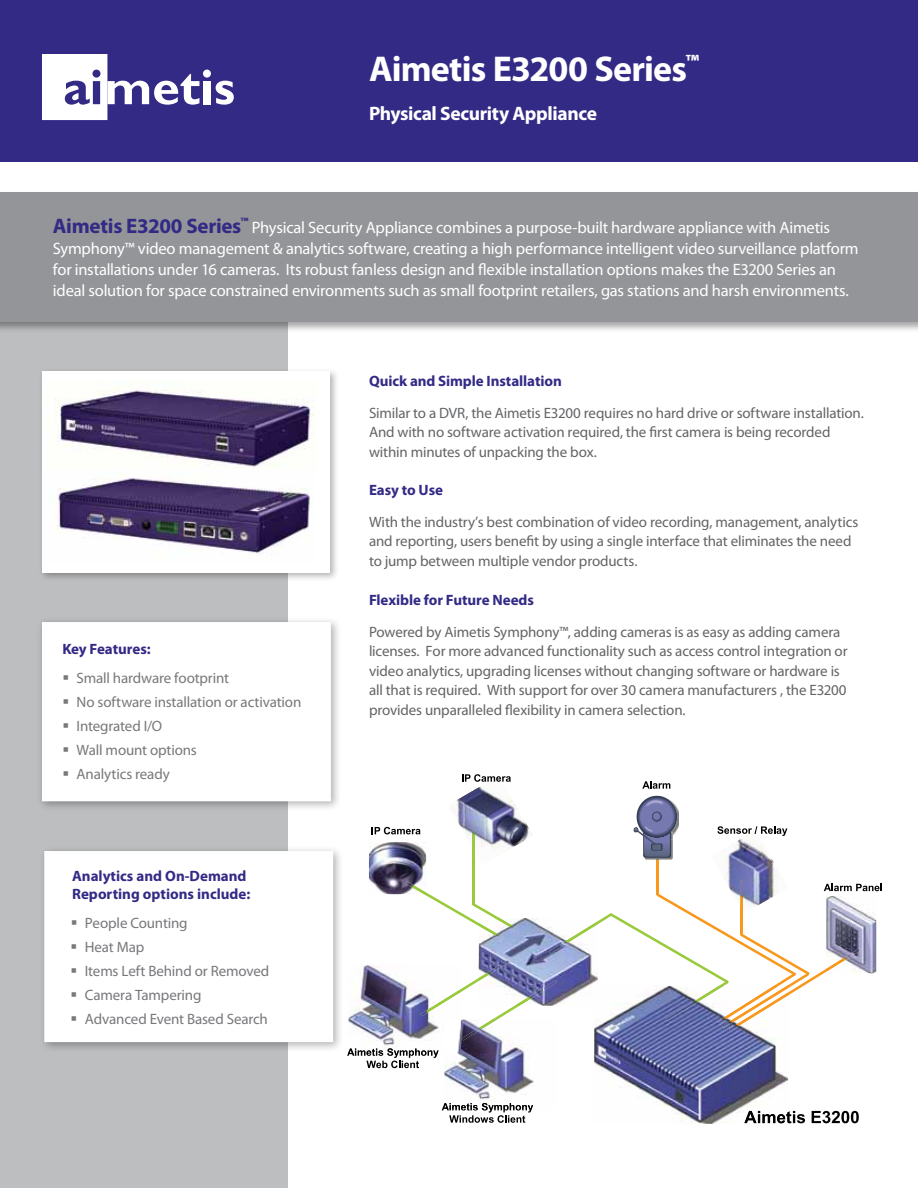
<style>
.page{position:relative;width:918px;height:1188px;background:#fff}
.page>*{position:absolute;margin:0;border:0;box-sizing:border-box;transform-origin:0 0}
.t1{font:700 36px "Myriad Pro";letter-spacing:-.02em;color:#fff}
.t2{font:700 19.5px "Myriad Pro";letter-spacing:-.02em;color:#fff}
.t3{font:16.5px/21px "Myriad Pro";letter-spacing:-.015em;color:#fff}
.t4{font:15px/19.5px "Myriad Pro";letter-spacing:-.01em;color:#636466}
.t5{font:15px/24px "Myriad Pro";letter-spacing:-.01em;color:#77787b}
.t6{font:700 15px/18px "Myriad Pro";letter-spacing:-.005em;color:#332a86}
.s1{font-weight:700;font-size:21px;color:#332a86}
</style>
<div class="page">
<div style="left:0;top:0;width:918px;height:162px;background:#332a86"></div>
<div style="left:0;top:246px;width:288px;height:942px;background:#bcbec0"></div>
<hr style="left:656px;top:840px;width:3px;height:55px;background:#f8981d">
<hr style="left:472px;top:820px;width:3px;height:84px;background:#99ca3c">
<img style="left:721px;top:836px;width:58px;height:45px">
<svg style="left:717px;top:826px;width:70px;height:10px"></svg>
<svg style="left:812px;top:1111px;width:47px;height:12px"></svg>
<svg style="left:642px;top:781px;width:28px;height:8px"></svg>
<img style="left:677px;top:807px;width:2px;height:23px">
<img style="left:645px;top:858px;width:28px;height:2px">
<svg style="left:634px;top:796px;width:43px;height:62px"></svg>
<img style="left:369px;top:842px;width:57px;height:52px">
<img style="left:450px;top:786px;width:82px;height:66px">
<img style="left:472px;top:820px;width:3px;height:31px">
<img style="left:348px;top:965px;width:57px;height:82px">
<svg style="left:347px;top:1048px;width:92px;height:20px"></svg>
<img style="left:594px;top:1041px;width:194px;height:83px">
<svg style="left:744px;top:1111px;width:61px;height:12px"></svg>
<img style="left:444px;top:1041px;width:67px;height:60px">
<img style="left:444px;top:1041px;width:17px;height:14px">
<svg style="left:442px;top:1103px;width:91px;height:20px"></svg>
<svg style="left:372px;top:827px;width:49px;height:7px"></svg>
<svg style="left:462px;top:774px;width:49px;height:8px"></svg>
<svg style="left:405px;top:881px;width:477px;height:160px"></svg>
<img style="left:827px;top:896px;width:49px;height:77px">
<img style="left:827px;top:948px;width:34px;height:24px">
<div style="left:39px;top:845px;width:305px;height:208px;background:#000;opacity:.3"></div>
<div style="left:44px;top:851px;width:289px;height:191px;background:#fff"></div>
<svg style="left:42px;top:54px;width:157px;height:66px"></svg>
<div style="left:203px;top:81px;width:8px;height:23px;background:#fff"></div>
<div style="left:203px;top:70px;width:8px;height:8px;background:#fff;border-radius:50%"></div>
<svg style="left:216px;top:81px;width:18px;height:24px"></svg>
<div style="left:0;top:191px;width:918px;height:142px;background:#000;opacity:.35"></div>
<div style="left:0;top:192px;width:918px;height:130px;background:#939598"></div>
<div style="left:36px;top:616px;width:306px;height:196px;background:#000;opacity:.3"></div>
<div style="left:42px;top:622px;width:289px;height:179px;background:#fff"></div>
<div style="left:38px;top:368px;width:301px;height:214px;background:#000;opacity:.3"></div>
<div style="left:42px;top:372px;width:288px;height:201px;background:#fff"></div>
<img style="left:52px;top:382px;width:264px;height:86px">
<img style="left:53px;top:474px;width:257px;height:80px">
<h1 class="t1" style="left:369px;top:45px;width:332px">Aimetis E3200 Series<sup>™</sup></h1>
<h2 class="t2" style="left:369px;top:101px;width:230px">Physical Security Appliance</h2>
<p class="t3" style="left:53px;top:217px;width:807px"><span class="s1">Aimetis E3200 Series</span><sup>™</sup> Physical Security Appliance combines a purpose-built hardware appliance with Aimetis Symphony™ video management &amp; analytics software, creating a high performance intelligent video surveillance platform for installations under 16 cameras. Its robust fanless design and flexible installation options makes the E3200 Series an ideal solution for space constrained environments such as small footprint retailers, gas stations and harsh environments.</p>
<p class="t6" style="left:62px;top:639px;width:90px">Key Features:</p>
<p class="t5" style="left:77px;top:665px;width:226px">Small hardware footprint<br>No software installation or activation<br>Integrated I/O<br>Wall mount options<br>Analytics ready</p>
<p class="t6" style="left:72px;top:867px;width:180px">Analytics and On-Demand<br>Reporting options include:</p>
<p class="t5" style="left:85px;top:911px;width:186px">People Counting<br>Heat Map<br>Items Left Behind or Removed<br>Camera Tampering<br>Advanced Event Based Search</p>
<p class="t6" style="left:369px;top:372px;width:194px">Quick and Simple Installation</p>
<p class="t4" style="left:369px;top:403px;width:496px">Similar to a DVR, the Aimetis E3200 requires no hard drive or software installation.<br>And with no software activation required, the first camera is being recorded within minutes of unpacking the box.</p>
<p class="t6" style="left:369px;top:481px;width:76px">Easy to Use</p>
<p class="t4" style="left:369px;top:512px;width:491px">With the industry’s best combination of video recording, management, analytics and reporting, users benefit by using a single interface that eliminates the need to jump between multiple vendor products.</p>
<p class="t6" style="left:369px;top:591px;width:166px">Flexible for Future Needs</p>
<p class="t4" style="left:369px;top:622px;width:480px">Powered by Aimetis Symphony™, adding cameras is as easy as adding camera licenses. For more advanced functionality such as access control integration or video analytics, upgrading licenses without changing software or hardware is all that is required. With support for over 30 camera manufacturers , the E3200 provides unparalleled flexibility in camera selection.</p>
</div>
